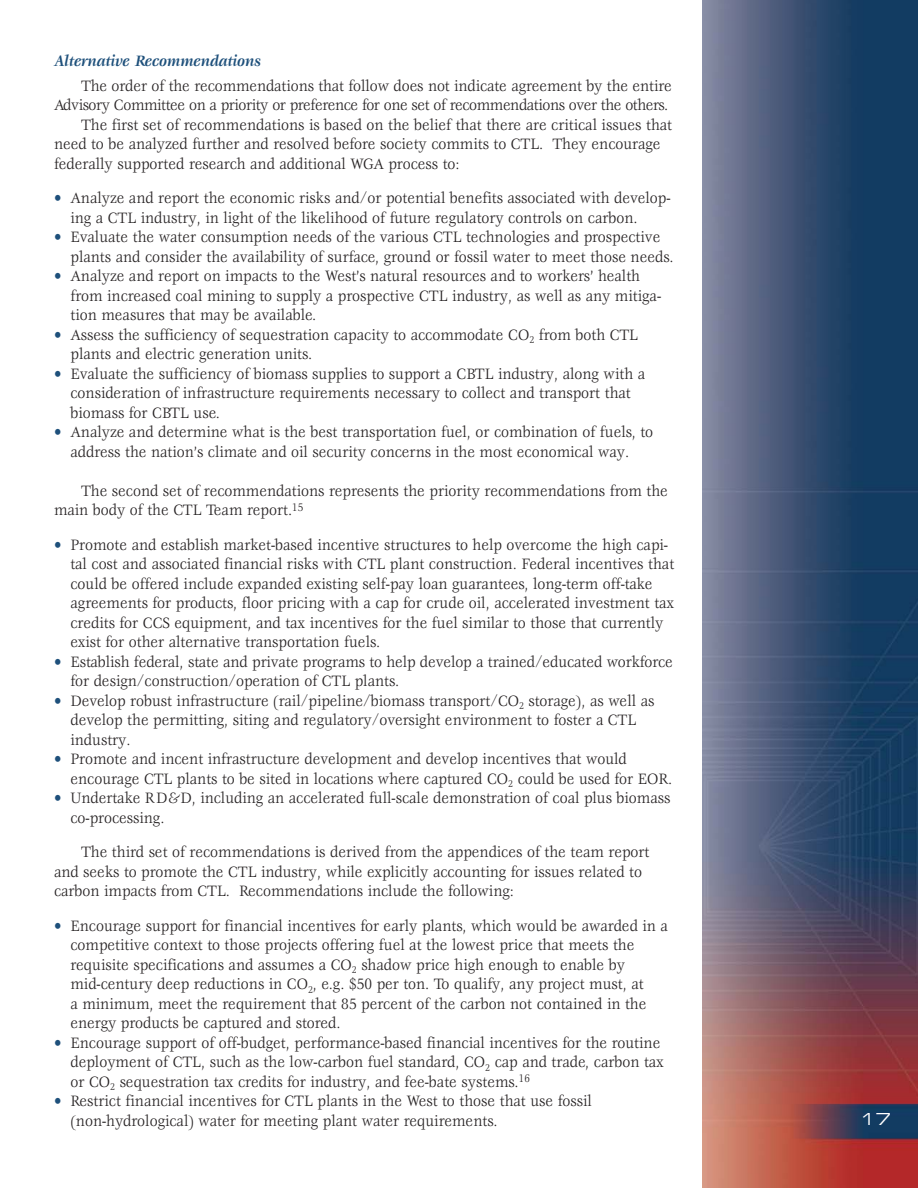
<style>
.page{position:relative;width:918px;height:1188px;background:#fff}
.page>*{position:absolute;margin:0;border:0;box-sizing:border-box;transform-origin:0 0}
.t1{font:18px "Eurostile Extended Roman DTC";color:#fff}
.t2{font:16.5px/19.5px "Veljovic";color:#231f20;scale:.9 1}
.t3{font:16.5px "Veljovic";letter-spacing:-.025em;color:#231f20;scale:.9 1}
.t4{font:italic 700 16.5px "Veljovic";color:#1e507b;scale:.9 1}
.s1{color:#1e507b}
</style>
<div class="page">
<img style="left:702px;top:0;width:216px;height:1188px">
<p class="t4" style="left:54px;top:54px;width:231px">Alternative Recommendations</p>
<p class="t2" style="left:81px;top:77px;width:658px">The order of the recommendations that follow does not indicate agreement by the entire</p>
<p class="t3" style="left:54px;top:98px;width:684px">Advisory Committee on a priority or preference for one set of recommendations over the others.</p>
<p class="t2" style="left:81px;top:116px;width:658px">The first set of recommendations is based on the belief that there are critical issues that</p>
<p class="t2" style="left:54px;top:135px;width:676px">need to be analyzed further and resolved before society commits to CTL. They encourage</p>
<p class="t2" style="left:54px;top:155px;width:452px">federally supported research and additional WGA process to:</p>
<p class="t2" style="left:70px;top:189px;width:668px;text-indent:-16px"><span class="s1">•</span> Analyze and report the economic risks and/or potential benefits associated with develop&shy;ing a CTL industry, in light of the likelihood of future regulatory controls on carbon.</p>
<p class="t2" style="left:70px;top:228px;width:672px;text-indent:-16px"><span class="s1">•</span> Evaluate the water consumption needs of the various CTL technologies and prospective plants and consider the availability of surface, ground or fossil water to meet those needs.</p>
<p class="t2" style="left:70px;top:267px;width:658px;text-indent:-16px"><span class="s1">•</span> Analyze and report on impacts to the West’s natural resources and to workers’ health from increased coal mining to supply a prospective CTL industry, as well as any mitiga&shy;tion measures that may be available.</p>
<p class="t2" style="left:71px;top:326px;width:632px;text-indent:-17px"><span class="s1">•</span> Assess the sufficiency of sequestration capacity to accommodate CO<sub>2</sub> from both CTL plants and electric generation units.</p>
<p class="t2" style="left:71px;top:365px;width:640px;text-indent:-16px"><span class="s1">•</span> Evaluate the sufficiency of biomass supplies to support a CBTL industry, along with a consideration of infrastructure requirements necessary to collect and transport that biomass for CBTL use.</p>
<p class="t2" style="left:54px;top:423px;width:667px;text-align:center"><span class="s1">•</span> Analyze and determine what is the best transportation fuel, or combination of fuels, to address the nation’s climate and oil security concerns in the most economical way.</p>
<p class="t2" style="left:54px;top:482px;width:684px;text-indent:27px">The second set of recommendations represents the priority recommendations from the main body of the CTL Team report.<sup>15</sup></p>
<p class="t2" style="left:70px;top:536px;width:672px;text-indent:-16px"><span class="s1">•</span> Promote and establish market-based incentive structures to help overcome the high capi&shy;tal cost and associated financial risks with CTL plant construction. Federal incentives that could be offered include expanded existing self-pay loan guarantees, long-term off-take agreements for products, floor pricing with a cap for crude oil, accelerated investment tax credits for CCS equipment, and tax incentives for the fuel similar to those that currently exist for other alternative transportation fuels.</p>
<p class="t2" style="left:70px;top:653px;width:671px;text-indent:-16px"><span class="s1">•</span> Establish federal, state and private programs to help develop a trained/educated workforce for design/construction/operation of CTL plants.</p>
<p class="t2" style="left:71px;top:692px;width:650px;text-indent:-17px"><span class="s1">•</span> Develop robust infrastructure (rail/pipeline/biomass transport/CO<sub>2</sub> storage), as well as develop the permitting, siting and regulatory/oversight environment to foster a CTL industry.</p>
<p class="t2" style="left:71px;top:750px;width:670px;text-indent:-16px"><span class="s1">•</span> Promote and incent infrastructure development and develop incentives that would encourage CTL plants to be sited in locations where captured CO<sub>2</sub> could be used for EOR.</p>
<p class="t2" style="left:71px;top:789px;width:668px;text-indent:-16px"><span class="s1">•</span> Undertake RD&amp;D, including an accelerated full-scale demonstration of coal plus biomass co-processing.</p>
<p class="t2" style="left:54px;top:843px;width:663px;text-indent:27px">The third set of recommendations is derived from the appendices of the team report and seeks to promote the CTL industry, while explicitly accounting for issues related to carbon impacts from CTL. Recommendations include the following:</p>
<p class="t2" style="left:70px;top:917px;width:665px;text-indent:-16px"><span class="s1">•</span> Encourage support for financial incentives for early plants, which would be awarded in a competitive context to those projects offering fuel at the lowest price that meets the requisite specifications and assumes a CO<sub>2</sub> shadow price high enough to enable by mid-century deep reductions in CO<sub>2</sub>, e.g. $50 per ton. To qualify, any project must, at<br>a minimum, meet the requirement that 85 percent of the carbon not contained in the energy products be captured and stored.</p>
<p class="t2" style="left:70px;top:1034px;width:661px;text-indent:-16px"><span class="s1">•</span> Encourage support of off-budget, performance-based financial incentives for the routine deployment of CTL, such as the low-carbon fuel standard, CO<sub>2</sub> cap and trade, carbon tax or CO<sub>2</sub> sequestration tax credits for industry, and fee-bate systems.<sup>16</sup></p>
<p class="t2" style="left:70px;top:1092px;width:581px;text-indent:-16px"><span class="s1">•</span> Restrict financial incentives for CTL plants in the West to those that use fossil (non-hydrological) water for meeting plant water requirements.</p>
<p class="t1" style="left:861px;top:1113px;width:32px">17</p>
</div>
